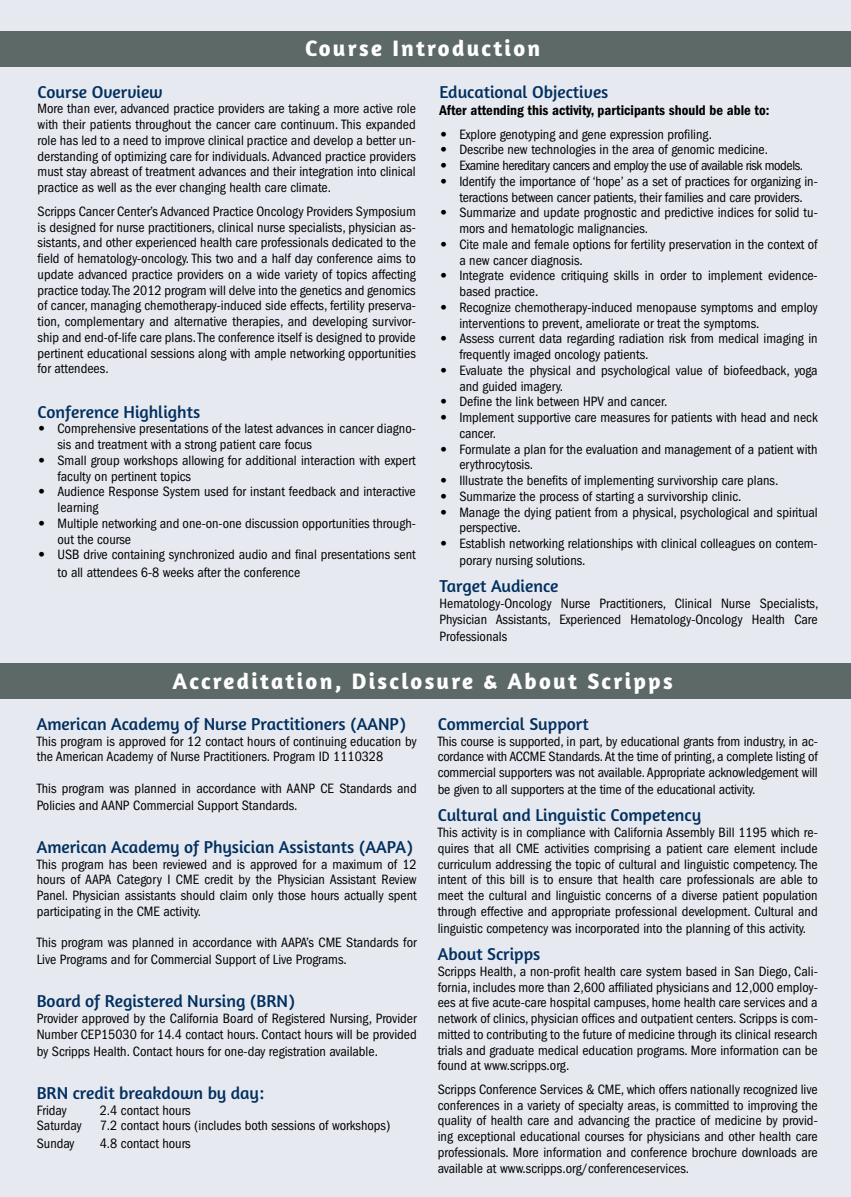
<style>
.page{position:relative;width:851px;height:1197px;background:#fff}
.page>*{position:absolute;margin:0;border:0;box-sizing:border-box;transform-origin:0 0}
.t1{font:700 22.75px "Amaranth";letter-spacing:.1em;color:#fff}
.t2{font:17.5px "Amaranth";color:#002f5f}
.body{font:14.53px "ITC Franklin Gothic Std Dm Cd";color:#000}
.body-2{font:condensed 14px/15.8px "ITC Franklin Gothic Std";color:#000;text-align:justify}
.bulleted{font:condensed 14px/15.8px "ITC Franklin Gothic Std";color:#000}
.bulleted-2{font:condensed 14px "ITC Franklin Gothic Std";letter-spacing:-.03em;color:#000}
.s1{font-family:"ITC Franklin Gothic Std Hvy";font-stretch:normal}
</style>
<div class="page">
<div style="left:0;top:0;width:850px;height:1197px;background:#e7e9f0"></div>
<div style="left:0;top:32px;width:850px;height:35px;background:#5d6967"></div>
<div style="left:0;top:664px;width:850px;height:35px;background:#5d6967"></div>
<p class="t1" style="left:305px;top:34px;width:237px">Course Introduction</p>
<p class="t2" style="left:38px;top:81px;width:127px">Course Overview</p>
<p class="body-2" style="left:38px;top:101px;width:380px">More than ever, advanced practice providers are taking a more active role with their patients throughout the cancer care continuum. This expanded role has led to a need to improve clinical practice and develop a better un&shy;derstanding of optimizing care for individuals. Advanced practice providers must stay abreast of treatment advances and their integration into clinical practice as well as the ever changing health care climate.</p>
<p class="body-2" style="left:38px;top:203px;width:380px">Scripps Cancer Center’s Advanced Practice Oncology Providers Symposium is designed for nurse practitioners, clinical nurse specialists, physician as&shy;sistants, and other experienced health care professionals dedicated to the field of hematology-oncology. This two and a half day conference aims to update advanced practice providers on a wide variety of topics affecting practice today. The 2012 program will delve into the genetics and genomics of cancer, managing chemotherapy-induced side effects, fertility preserva&shy;tion, complementary and alternative therapies, and developing survivor&shy;ship and end-of-life care plans. The conference itself is designed to provide pertinent educational sessions along with ample networking opportunities for attendees.</p>
<p class="t2" style="left:38px;top:401px;width:164px">Conference Highlights</p>
<p class="bulleted" style="left:57px;top:421px;width:360px;text-indent:-20px"><span class="s1">•</span> Comprehensive presentations of the latest advances in cancer diagno&shy;sis and treatment with a strong patient care focus</p>
<p class="bulleted" style="left:57px;top:453px;width:360px;text-indent:-20px"><span class="s1">•</span> Small group workshops allowing for additional interaction with expert faculty on pertinent topics</p>
<p class="bulleted" style="left:57px;top:484px;width:360px;text-indent:-20px"><span class="s1">•</span> Audience Response System used for instant feedback and interactive learning</p>
<p class="bulleted" style="left:57px;top:516px;width:360px;text-indent:-20px"><span class="s1">•</span> Multiple networking and one-on-one discussion opportunities through&shy;out the course</p>
<p class="bulleted" style="left:57px;top:546px;width:360px;line-height:17.2px;text-indent:-20px"><span class="s1">•</span> USB drive containing synchronized audio and final presentations sent to all attendees 6-8 weeks after the conference</p>
<p class="t2" style="left:439px;top:81px;width:170px">Educational Objectives</p>
<p class="body" style="left:439px;top:102px;width:331px">After attending this activity, participants should be able to:</p>
<p class="bulleted" style="left:439px;top:126px;width:274px"><span class="s1">•</span> Explore genotyping and gene expression profiling.</p>
<p class="bulleted" style="left:439px;top:142px;width:330px"><span class="s1">•</span> Describe new technologies in the area of genomic medicine.</p>
<p class="bulleted-2" style="left:439px;top:158px;width:365px"><span class="s1">•</span> Examine hereditary cancers and employ the use of available risk models.</p>
<p class="bulleted" style="left:439px;top:173px;width:379px;text-align:center"><span class="s1">•</span> Identify the importance of ‘hope’ as a set of practices for organizing in&shy;teractions between cancer patients, their families and care providers.</p>
<p class="bulleted" style="left:459px;top:205px;width:360px;text-indent:-20px"><span class="s1">•</span> Summarize and update prognostic and predictive indices for solid tu&shy;mors and hematologic malignancies.</p>
<p class="bulleted" style="left:459px;top:236px;width:360px;text-indent:-20px"><span class="s1">•</span> Cite male and female options for fertility preservation in the context of a new cancer diagnosis.</p>
<p class="bulleted" style="left:459px;top:268px;width:360px;text-indent:-20px"><span class="s1">•</span> Integrate evidence critiquing skills in order to implement evidence&shy;based practice.</p>
<p class="bulleted" style="left:459px;top:299px;width:360px;text-indent:-20px"><span class="s1">•</span> Recognize chemotherapy-induced menopause symptoms and employ interventions to prevent, ameliorate or treat the symptoms.</p>
<p class="bulleted" style="left:459px;top:331px;width:360px;text-indent:-20px"><span class="s1">•</span> Assess current data regarding radiation risk from medical imaging in frequently imaged oncology patients.</p>
<p class="bulleted" style="left:459px;top:362px;width:360px;text-indent:-20px"><span class="s1">•</span> Evaluate the physical and psychological value of biofeedback, yoga and guided imagery.</p>
<p class="bulleted" style="left:439px;top:394px;width:229px"><span class="s1">•</span> Define the link between HPV and cancer.</p>
<p class="bulleted" style="left:459px;top:410px;width:360px;text-indent:-20px"><span class="s1">•</span> Implement supportive care measures for patients with head and neck cancer.</p>
<p class="bulleted" style="left:459px;top:441px;width:360px;text-indent:-20px"><span class="s1">•</span> Formulate a plan for the evaluation and management of a patient with erythrocytosis.</p>
<p class="bulleted" style="left:439px;top:473px;width:340px"><span class="s1">•</span> Illustrate the benefits of implementing survivorship care plans.</p>
<p class="bulleted" style="left:439px;top:488px;width:303px"><span class="s1">•</span> Summarize the process of starting a survivorship clinic.</p>
<p class="bulleted" style="left:459px;top:504px;width:360px;text-indent:-20px"><span class="s1">•</span> Manage the dying patient from a physical, psychological and spiritual perspective.</p>
<p class="bulleted" style="left:459px;top:535px;width:360px;line-height:17.2px;text-indent:-20px"><span class="s1">•</span> Establish networking relationships with clinical colleagues on contem&shy;porary nursing solutions.</p>
<p class="t2" style="left:439px;top:576px;width:120px">Target Audience</p>
<p class="body-2" style="left:439px;top:596px;width:380px">Hematology-Oncology Nurse Practitioners, Clinical Nurse Specialists,<br>Physician Assistants, Experienced Hematology-Oncology Health Care</p>
<p class="body-2" style="left:439px;top:629px;width:69px">Professionals</p>
<p class="t1" style="left:172px;top:667px;width:501px">Accreditation, Disclosure &amp; About Scripps</p>
<p class="t2" style="left:37px;top:714px;width:370px">American Academy of Nurse Practitioners (AANP)</p>
<p class="body-2" style="left:37px;top:733px;width:381px">This program is approved for 12 contact hours of continuing education by the American Academy of Nurse Practitioners. Program ID 1110328</p>
<p class="body-2" style="left:37px;top:780px;width:381px;line-height:17.2px">This program was planned in accordance with AANP CE Standards and<br>Policies and AANP Commercial Support Standards.</p>
<p class="t2" style="left:37px;top:837px;width:377px">American Academy of Physician Assistants (AAPA)</p>
<p class="body-2" style="left:37px;top:856px;width:381px">This program has been reviewed and is approved for a maximum of 12 hours of AAPA Category I CME credit by the Physician Assistant Review Panel. Physician assistants should claim only those hours actually spent participating in the CME activity.</p>
<p class="body-2" style="left:37px;top:934px;width:381px;line-height:17.2px">This program was planned in accordance with AAPA’s CME Standards for<br>Live Programs and for Commercial Support of Live Programs.</p>
<p class="t2" style="left:37px;top:991px;width:259px">Board of Registered Nursing (BRN)</p>
<p class="body-2" style="left:37px;top:1011px;width:381px">Provider approved by the California Board of Registered Nursing, Provider<br>Number CEP15030 for 14.4 contact hours. Contact hours will be provided</p>
<p class="body-2" style="left:37px;top:1044px;width:343px">by Scripps Health. Contact hours for one-day registration available.</p>
<p class="t2" style="left:37px;top:1083px;width:229px">BRN credit breakdown by day:</p>
<p class="body-2" style="left:37px;top:1102px;width:31px">Friday</p>
<p class="body-2" style="left:100px;top:1102px;width:92px">2.4 contact hours</p>
<p class="body-2" style="left:37px;top:1118px;width:46px">Saturday</p>
<p class="body-2" style="left:100px;top:1118px;width:292px">7.2 contact hours (includes both sessions of workshops)</p>
<p class="body-2" style="left:37px;top:1135px;width:39px">Sunday</p>
<p class="body-2" style="left:100px;top:1135px;width:92px">4.8 contact hours</p>
<p class="t2" style="left:438px;top:714px;width:152px">Commercial Support</p>
<p class="body-2" style="left:438px;top:733px;width:381px">This course is supported, in part, by educational grants from industry, in ac&shy;cordance with ACCME Standards. At the time of printing, a complete listing of commercial supporters was not available. Appropriate acknowledgement will</p>
<p class="body-2" style="left:438px;top:782px;width:319px">be given to all supporters at the time of the educational activity.</p>
<p class="t2" style="left:438px;top:805px;width:265px">Cultural and Linguistic Competency</p>
<p class="body-2" style="left:438px;top:825px;width:381px">This activity is in compliance with California Assembly Bill 1195 which re&shy;quires that all CME activities comprising a patient care element include curriculum addressing the topic of cultural and linguistic competency. The intent of this bill is to ensure that health care professionals are able to meet the cultural and linguistic concerns of a diverse patient population through effective and appropriate professional development. Cultural and</p>
<p class="body-2" style="left:438px;top:921px;width:370px">linguistic competency was incorporated into the planning of this activity.</p>
<p class="t2" style="left:438px;top:944px;width:104px">About Scripps</p>
<p class="body-2" style="left:438px;top:963px;width:381px">Scripps Health, a non-profit health care system based in San Diego, Cali&shy;fornia, includes more than 2,600 affiliated physicians and 12,000 employ&shy;ees at five acute-care hospital campuses, home health care services and a network of clinics, physician offices and outpatient centers. Scripps is com&shy;mitted to contributing to the future of medicine through its clinical research trials and graduate medical education programs. More information can be found at www.scripps.org.</p>
<p class="body-2" style="left:438px;top:1082px;width:381px">Scripps Conference Services &amp; CME, which offers nationally recognized live conferences in a variety of specialty areas, is committed to improving the quality of health care and advancing the practice of medicine by provid&shy;ing exceptional educational courses for physicians and other health care professionals. More information and conference brochure downloads are available at www.scripps.org/conferenceservices.</p>
</div>
